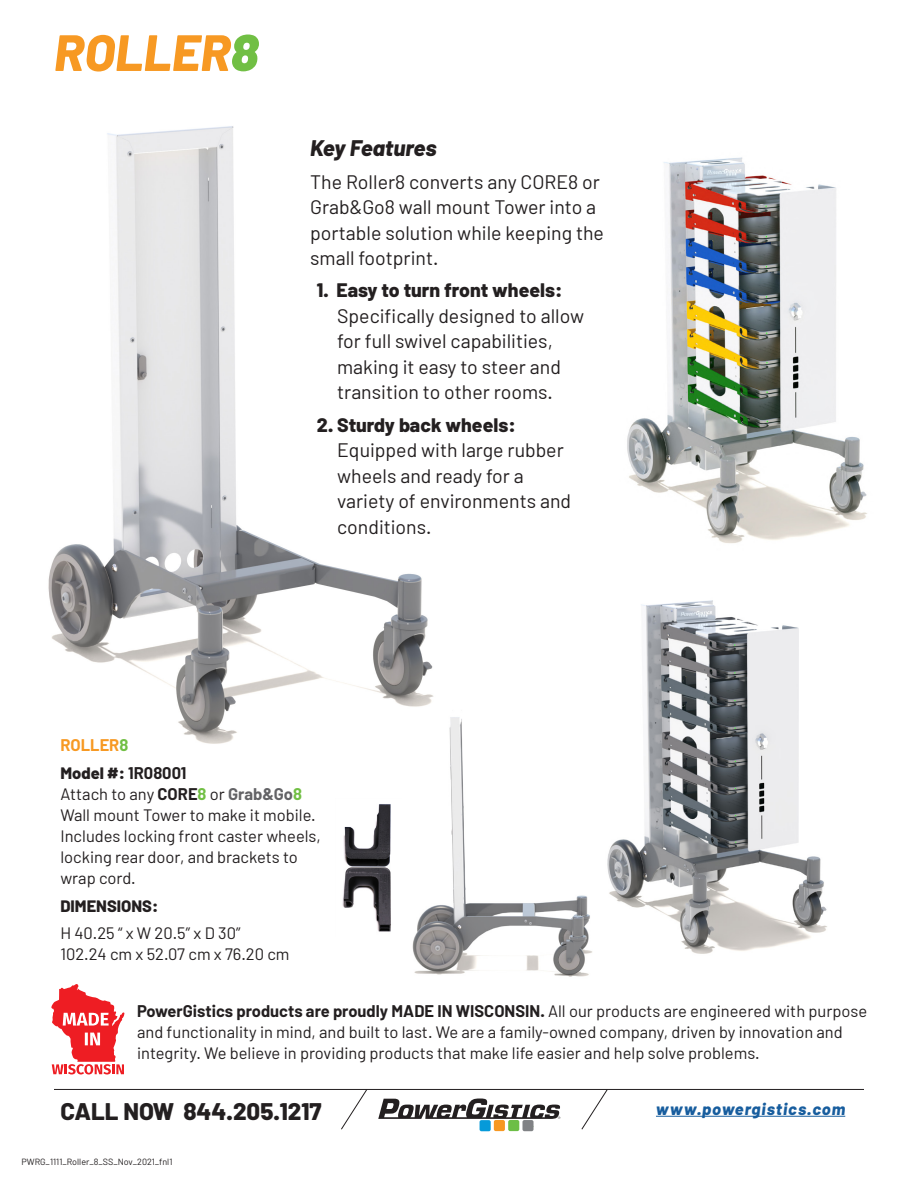
<style>
.page{position:relative;width:918px;height:1188px;background:#fff}
.page>*{position:absolute;margin:0;border:0;box-sizing:border-box;transform-origin:0 0}
.t1{font:italic 800 51px "Barlow";color:#f79923}
.t2{font:800 24px "Barlow";color:#231f20}
.t3{font:italic 800 22.5px "Barlow";color:#231f20}
.t4{font:19.5px/25.5px "Barlow";color:#231f20}
.t5{font:16.5px/21px "Barlow";color:#231f20}
.t6{font:800 16.5px "Barlow";color:#231f20}
.t7{font:italic 800 16.5px "Barlow";letter-spacing:.06em;color:#175d9e}
.t8{font:700 16.5px "Barlow";color:#f79923}
.t9{font:9px "Barlow";color:#231f20}
.s1{font-weight:900;color:#71bf44}
.s2{font-weight:800}
.s3{color:#71bf44}
.s4{font-weight:700}
.s5{font-weight:700;color:#71bf44}
.s6{font-weight:700;color:#636366}
</style>
<div class="page">
<img style="left:48px;top:126px;width:386px;height:618px">
<img style="left:627px;top:157px;width:240px;height:386px">
<svg style="left:378px;top:1099px;width:182px;height:20px"></svg>
<div style="left:494px;top:1120px;width:11px;height:11px;background:#f79822;border-radius:2px"></div>
<div style="left:508px;top:1120px;width:11px;height:11px;background:#6dbe46;border-radius:2px"></div>
<div style="left:522px;top:1120px;width:12px;height:11px;background:#808285;border-radius:2px"></div>
<div style="left:480px;top:1120px;width:11px;height:11px;background:#069ad9;border-radius:2px"></div>
<hr style="left:54px;top:1089px;width:810px;height:1px;background:#231f20">
<svg style="left:341px;top:1090px;width:26px;height:40px"></svg>
<svg style="left:581px;top:1090px;width:27px;height:40px"></svg>
<svg style="left:51px;top:984px;width:73px;height:90px"></svg>
<img style="left:410px;top:709px;width:163px;height:268px">
<img style="left:573px;top:600px;width:254px;height:377px">
<img style="left:342px;top:804px;width:49px;height:128px">
<hr style="left:656px;top:1116px;width:189px;height:1px;background:#175d9e">
<p class="t1" style="left:54px;top:21px;width:206px">ROLLER<span class="s1">8</span></p>
<p class="t3" style="left:310px;top:134px;width:128px">Key Features</p>
<p class="t4" style="left:310px;top:168px;width:295px">The Roller8 converts any CORE8 or<br>Grab&amp;Go8 wall mount Tower into a portable solution while keeping the small footprint.</p>
<p class="t4" style="left:337px;top:277px;width:248px;text-indent:-20px"><span class="s2">1. Easy to turn front wheels:<br></span>Specifically designed to allow for full swivel capabilities, making it easy to steer and transition to other rooms.</p>
<p class="t4" style="left:337px;top:411px;width:235px;text-indent:-20px"><span class="s2">2. Sturdy back wheels:<br></span>Equipped with large rubber wheels and ready for a variety of environments and conditions.</p>
<p class="t8" style="left:60px;top:735px;width:69px">ROLLER<span class="s3">8</span></p>
<p class="t6" style="left:60px;top:763px;width:128px">Model #: <span class="s4">1R08001</span></p>
<p class="t5" style="left:60px;top:783px;width:262px">Attach to any <span class="s4">CORE</span><span class="s5">8</span> or <span class="s6">Grab&amp;Go</span><span class="s5">8<br></span>Wall mount Tower to make it mobile.<br>Includes locking front caster wheels, locking rear door, and brackets to wrap cord.</p>
<p class="t6" style="left:60px;top:895px;width:99px">DIMENSIONS:</p>
<p class="t5" style="left:60px;top:922px;width:231px">H 40.25 “ x W 20.5” x D 30”<br>102.24 cm x 52.07 cm x 76.20 cm</p>
<p class="t5" style="left:137px;top:1000px;width:732px"><span class="s4">PowerGistics products are proudly MADE IN WISCONSIN.</span> All our products are engineered with purpose and functionality in mind, and built to last. We are a family-owned company, driven by innovation and integrity. We believe in providing products that make life easier and help solve problems.</p>
<p class="t2" style="left:60px;top:1096px;width:263px">CALL NOW 844.205.1217</p>
<p class="t9" style="left:22px;top:1156px;width:152px">PWRG_1111_Roller_8_SS_Nov_2021_fnl1</p>
<p class="t7" style="left:656px;top:1099px;width:191px">www.powergistics.com</p>
</div>
